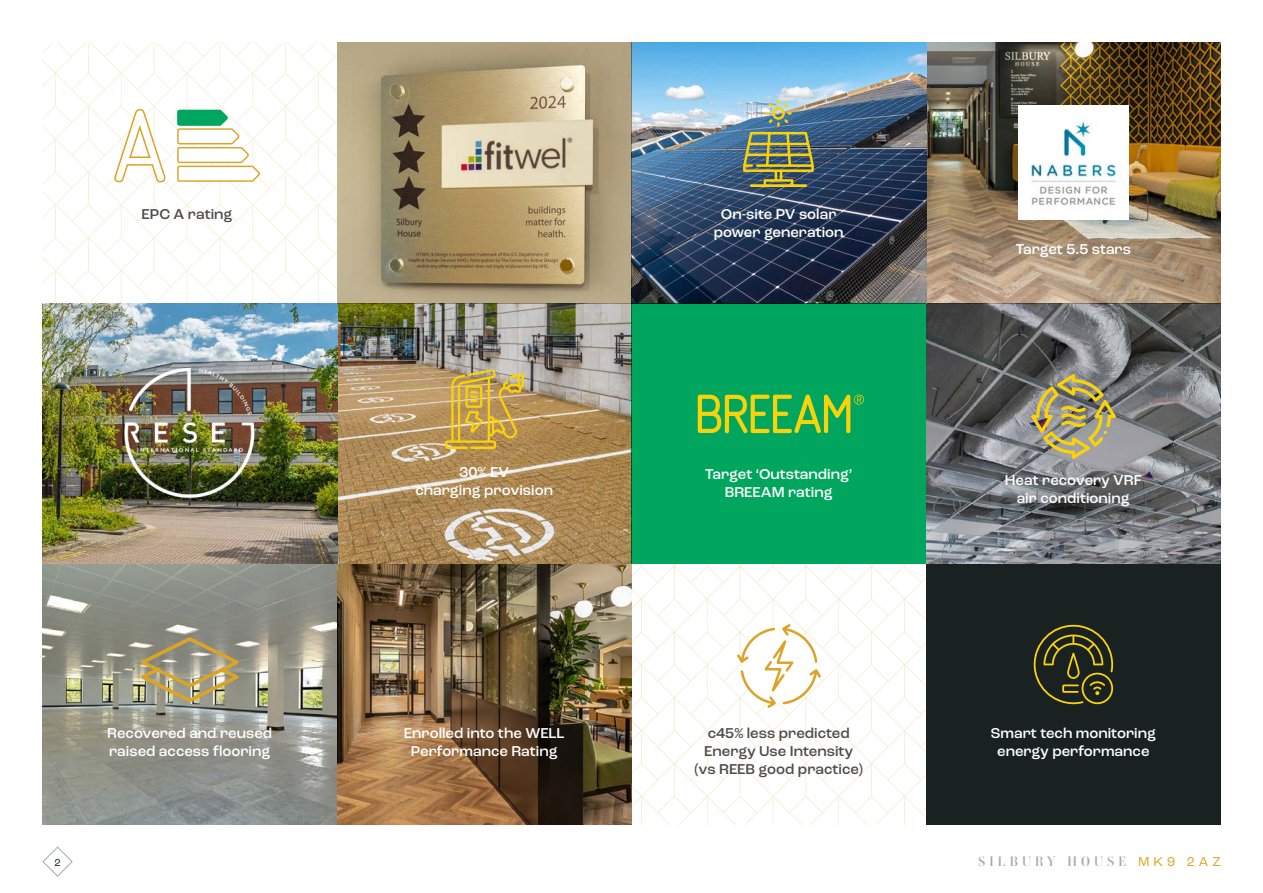
<style>
.page{position:relative;width:1263px;height:893px;background:#fff}
.page>*{position:absolute;margin:0;border:0;box-sizing:border-box;transform-origin:0 0}
.t1{font:500 15px/18px "Roc Grotesk";color:#fff;text-align:center}
.t2{font:500 15px/18px "Roc Grotesk";color:#4d4c4b;text-align:center}
.t3{font:600 13.5px "Ambroise Std";letter-spacing:.3em;color:#a8a9ad}
.t4{font:10.5px "Roc Grotesk";color:#0b171c}
.s1{font-family:"Roc Grotesk";font-weight:400;color:#d9a428}
</style>
<div class="page">
<img style="left:43px;top:304px;width:588px;height:521px">
<img style="left:926px;top:43px;width:295px;height:260px">
<svg style="left:926px;top:303px;width:295px;height:261px;background:#6d6f72"></svg>
<img style="left:631px;top:43px;width:295px;height:261px">
<svg style="left:43px;top:43px;width:294px;height:261px"></svg>
<div style="left:632px;top:303px;width:294px;height:261px;background:#00a65d"></div>
<svg style="left:698px;top:394px;width:166px;height:40px"></svg>
<svg style="left:1031px;top:374px;width:84px;height:84px;background:#9f976d"></svg>
<div style="left:926px;top:564px;width:295px;height:261px;background:#1a2121"></div>
<img style="left:736px;top:100px;width:86px;height:86px">
<img style="left:141px;top:637px;width:98px;height:65px">
<svg style="left:42px;top:846px;width:31px;height:31px"></svg>
<svg style="left:631px;top:564px;width:295px;height:261px"></svg>
<svg style="left:737px;top:624px;width:83px;height:83px"></svg>
<img style="left:445px;top:370px;width:78px;height:78px">
<svg style="left:1034px;top:625px;width:79px;height:79px"></svg>
<svg style="left:176px;top:109px;width:85px;height:73px"></svg>
<svg style="left:114px;top:108px;width:53px;height:76px"></svg>
<svg style="left:337px;top:43px;width:294px;height:261px;background:#b1a07c"></svg>
<img style="left:124px;top:366px;width:132px;height:132px">
<img style="left:1018px;top:105px;width:111px;height:114px">
<p class="t2" style="left:142px;top:205px;width:92px">EPC A rating</p>
<p class="t4" style="left:54px;top:856px;width:8px">2</p>
<p class="t1" style="left:107px;top:724px;width:167px;text-align:left">Recovered and reused raised access flooring</p>
<p class="t1" style="left:415px;top:463px;width:139px">30% EV<br>charging provision</p>
<p class="t1" style="left:714px;top:205px;width:131px">On-site PV solar power generation</p>
<p class="t1" style="left:705px;top:465px;width:149px">Target ‘Outstanding’<br>BREEAM rating</p>
<p class="t1" style="left:1016px;top:240px;width:117px">Target 5.5 stars</p>
<p class="t1" style="left:1005px;top:471px;width:138px">Heat recovery VRF air conditioning</p>
<p class="t1" style="left:404px;top:724px;width:162px">Enrolled into the WELL<br>Performance Rating</p>
<p class="t1" style="left:991px;top:724px;width:167px">Smart tech monitoring energy performance</p>
<p class="t2" style="left:694px;top:724px;width:170px">c45% less predicted<br>Energy Use Intensity (vs REEB good practice)</p>
<p class="t3" style="left:978px;top:853px;width:244px">SILBURY HOUSE <span class="s1">MK9 2AZ</span></p>
</div>
